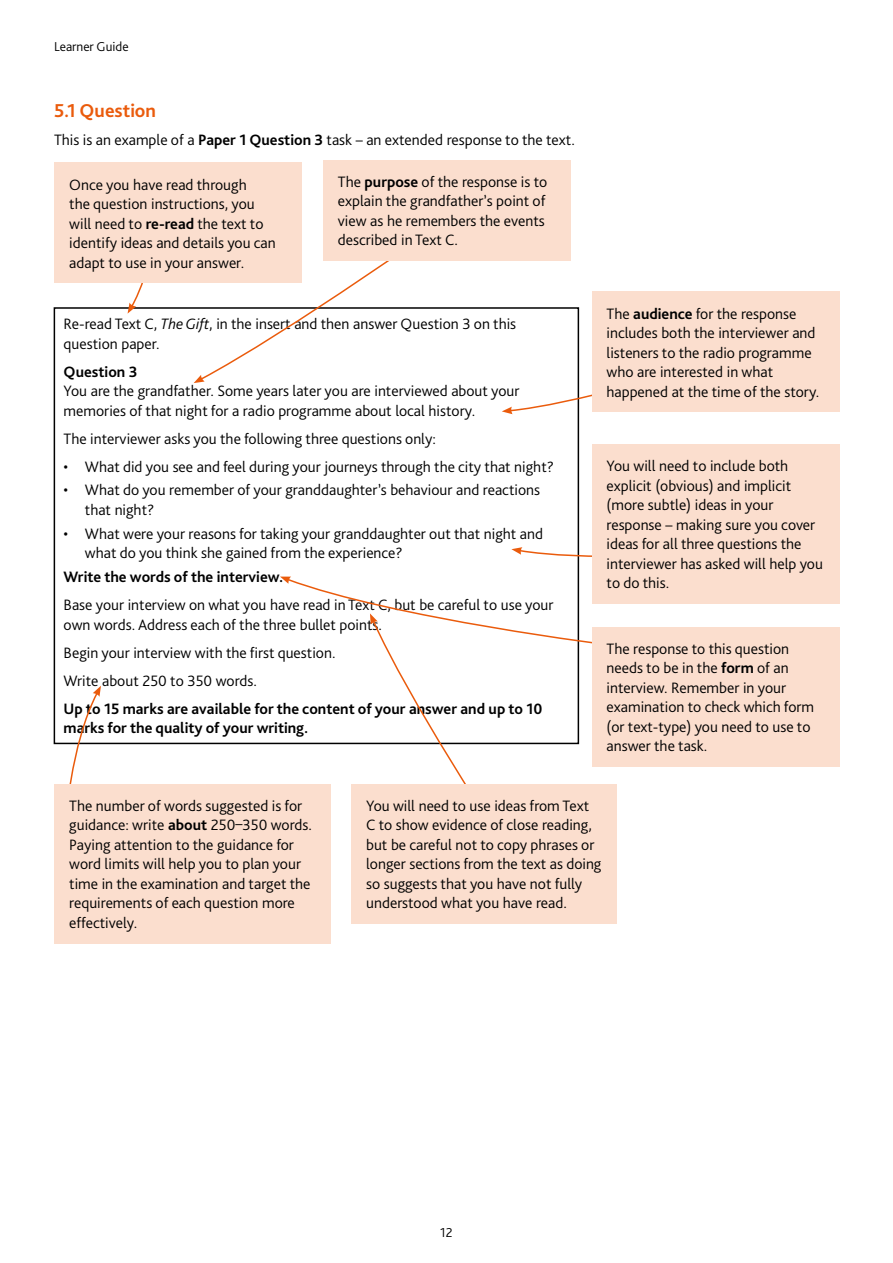
<style>
.page{position:relative;width:893px;height:1263px;background:#fff}
.page>*{position:absolute;margin:0;border:0;box-sizing:border-box;transform-origin:0 0}
.t1{font:700 19.5px "Bliss Pro";color:#ea5b0c}
.t2{font:300 15.75px/19.5px "Bliss Pro";color:#000}
.t3{font:700 15.75px/19.5px "Bliss Pro";color:#000}
.t4{font:300 13.5px "Bliss Pro";color:#000}
.s1{font-weight:700}
.s2{font-style:italic}
</style>
<div class="page">
<svg style="left:63px;top:686px;width:38px;height:98px"></svg>
<svg style="left:280px;top:577px;width:336px;height:261px"></svg>
<svg style="left:511px;top:547px;width:81px;height:14px"></svg>
<svg style="left:502px;top:366px;width:90px;height:48px"></svg>
<svg style="left:128px;top:283px;width:35px;height:30px"></svg>
<svg style="left:194px;top:260px;width:262px;height:123px"></svg>
<div style="left:54px;top:784px;width:276px;height:159px;background:#fbdece"></div>
<div style="left:351px;top:784px;width:265px;height:140px;background:#fbdece"></div>
<div style="left:592px;top:627px;width:247px;height:139px;background:#fbdece"></div>
<div style="left:592px;top:445px;width:247px;height:159px;background:#fbdece"></div>
<div style="left:592px;top:292px;width:247px;height:120px;background:#fbdece"></div>
<div style="left:323px;top:160px;width:248px;height:100px;background:#fbdece"></div>
<div style="left:54px;top:163px;width:248px;height:120px;background:#fbdece"></div>
<p class="t4" style="left:54px;top:38px;width:76px">Learner Guide</p>
<p class="t1" style="left:54px;top:98px;width:104px">5.1 Question</p>
<p class="t2" style="left:54px;top:130px;width:522px">This is an example of a <span class="s1">Paper 1 Question 3</span> task – an extended response to the text.</p>
<p class="t2" style="left:69px;top:174px;width:208px">Once you have read through<br>the question instructions, you will need to <span class="s1">re-read</span> the text to identify ideas and details you can adapt to use in your answer.</p>
<p class="t2" style="left:338px;top:172px;width:211px">The <span class="s1">purpose</span> of the response is to explain the grandfather’s point of view as he remembers the events described in Text C.</p>
<p class="t2" style="left:64px;top:314px;width:454px">Re-read Text C, <span class="s2">The Gift</span>, in the insert and then answer Question 3 on this question paper.</p>
<p class="t3" style="left:64px;top:362px;width:75px">Question 3</p>
<p class="t2" style="left:64px;top:381px;width:457px">You are the grandfather. Some years later you are interviewed about your memories of that night for a radio programme about local history.</p>
<p class="t2" style="left:64px;top:429px;width:374px">The interviewer asks you the following three questions only:</p>
<p class="t2" style="left:64px;top:457px;width:492px">• What did you see and feel during your journeys through the city that night?</p>
<p class="t2" style="left:85px;top:480px;width:457px;text-indent:-21px">• What do you remember of your granddaughter’s behaviour and reactions that night?</p>
<p class="t2" style="left:85px;top:524px;width:460px;text-indent:-21px">• What were your reasons for taking your granddaughter out that night and what do you think she gained from the experience?</p>
<p class="t3" style="left:64px;top:567px;width:221px">Write the words of the interview.</p>
<p class="t2" style="left:64px;top:595px;width:491px">Base your interview on what you have read in Text C, but be careful to use your own words. Address each of the three bullet points.</p>
<p class="t2" style="left:64px;top:638px;width:273px;line-height:28px">Begin your interview with the first question.<br>Write about 250 to 350 words.</p>
<p class="t3" style="left:64px;top:698px;width:480px">Up to 15 marks are available for the content of your answer and up to 10 marks for the quality of your writing.</p>
<p class="t2" style="left:606px;top:303px;width:214px">The <span class="s1">audience</span> for the response includes both the interviewer and listeners to the radio programme who are interested in what happened at the time of the story.</p>
<p class="t2" style="left:606px;top:456px;width:218px">You will need to include both explicit (obvious) and implicit (more subtle) ideas in your response – making sure you cover ideas for all three questions the interviewer has asked will help you to do this.</p>
<p class="t2" style="left:606px;top:639px;width:209px">The response to this question needs to be in the <span class="s1">form</span> of an interview. Remember in your examination to check which form (or text-type) you need to use to answer the task.</p>
<p class="t2" style="left:69px;top:796px;width:244px">The number of words suggested is for guidance: write <span class="s1">about</span> 250–350 words.<br>Paying attention to the guidance for word limits will help you to plan your time in the examination and target the requirements of each question more effectively.</p>
<p class="t2" style="left:366px;top:796px;width:237px">You will need to use ideas from Text C to show evidence of close reading, but be careful not to copy phrases or longer sections from the text as doing so suggests that you have not fully understood what you have read.</p>
<p class="t4" style="left:440px;top:1224px;width:14px">12</p>
</div>
